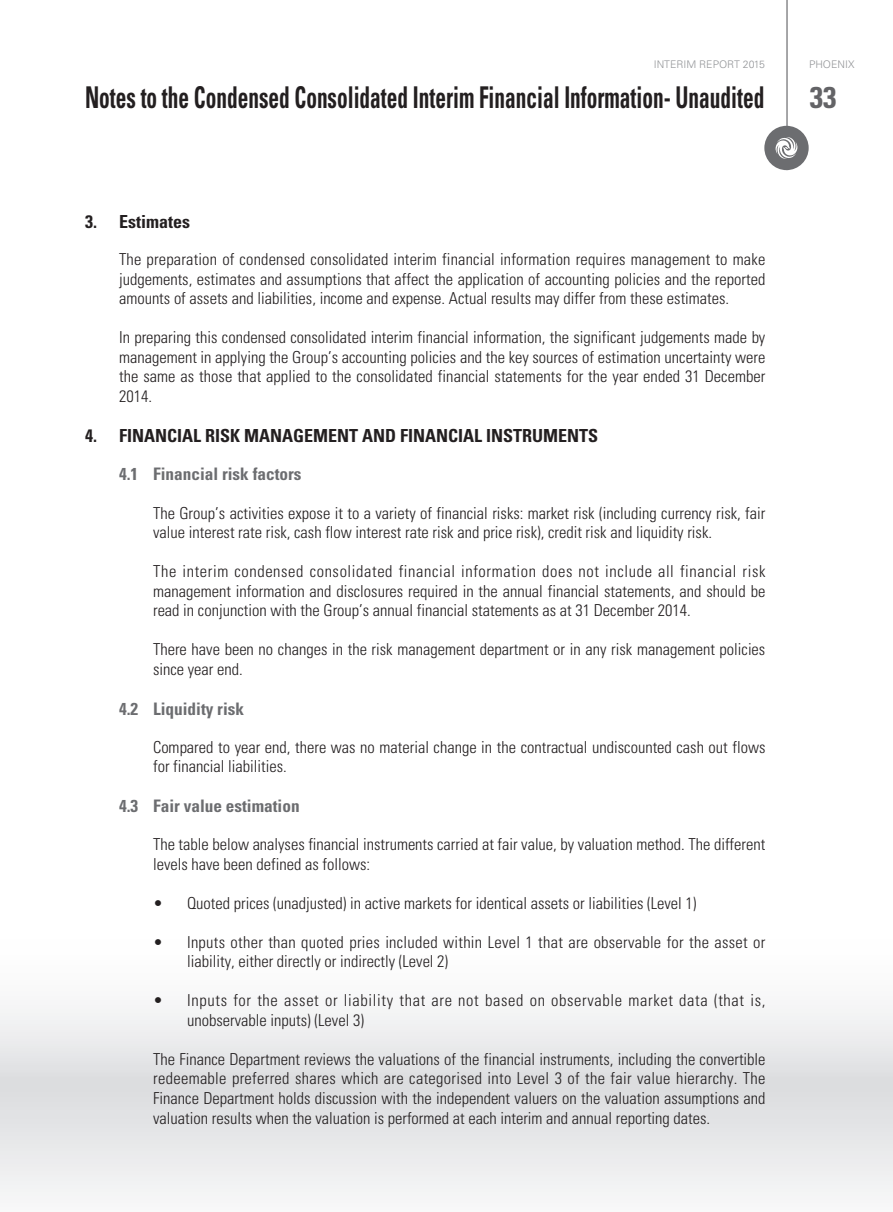
<style>
.page{position:relative;width:893px;height:1212px;background:#fff}
.page>*{position:absolute;margin:0;border:0;box-sizing:border-box;transform-origin:0 0}
.t1{font:700 condensed 30px "Univers LT Std";color:#231f20;scale:.71 1}
.t2{font:700 condensed 30px "Univers LT Std";color:#636366}
.t3{font:700 condensed 18px "Univers LT Std";color:#231f20}
.t4{font:700 condensed 17.25px "Univers LT Std";color:#6c6d70}
.t5{font:300 condensed 16.5px/19.5px "Univers LT Std";color:#231f20}
.t6{font:300 condensed 16.5px/19.5px "Univers LT Std";letter-spacing:.04em;color:#231f20}
.t7{font:300 10.5px "Univers LT Std";color:#939598}
</style>
<div class="page">
<hr style="left:786px;top:0;width:2px;height:170px;background:#636366">
<div style="left:764px;top:126px;width:45px;height:44px;background:#6c6d70;border-radius:50%"></div>
<svg style="left:775px;top:137px;width:23px;height:22px"></svg>
<svg style="left:0;top:1009px;width:893px;height:187px"></svg>
<p class="t7" style="left:654px;top:58px;width:113px">INTERIM REPORT 2015</p>
<p class="t7" style="left:809px;top:58px;width:47px">PHOENIX</p>
<h1 class="t1" style="left:85px;top:79px;width:958px">Notes to the Condensed Consolidated Interim Financial Information- Unaudited</h1>
<h1 class="t2" style="left:810px;top:79px;width:28px">33</h1>
<p class="t3" style="left:85px;top:210px;width:107px">3. Estimates</p>
<p class="t5" style="left:119px;top:250px;width:648px;text-align:justify">The preparation of condensed consolidated interim financial information requires management to make judgements, estimates and assumptions that affect the application of accounting policies and the reported amounts of assets and liabilities, income and expense. Actual results may differ from these estimates.</p>
<p class="t5" style="left:119px;top:328px;width:648px;text-align:justify">In preparing this condensed consolidated interim financial information, the significant judgements made by management in applying the Group’s accounting policies and the key sources of estimation uncertainty were the same as those that applied to the consolidated financial statements for the year ended 31 December 2014.</p>
<p class="t3" style="left:85px;top:425px;width:515px">4. FINANCIAL RISK MANAGEMENT AND FINANCIAL INSTRUMENTS</p>
<p class="t4" style="left:119px;top:464px;width:184px">4.1 Financial risk factors</p>
<p class="t5" style="left:153px;top:503px;width:614px">The Group’s activities expose it to a variety of financial risks: market risk (including currency risk, fair value interest rate risk, cash flow interest rate risk and price risk), credit risk and liquidity risk.</p>
<p class="t5" style="left:153px;top:562px;width:614px;text-align:justify">The interim condensed consolidated financial information does not include all financial risk management information and disclosures required in the annual financial statements, and should be read in conjunction with the Group’s annual financial statements as at 31 December 2014.</p>
<p class="t5" style="left:153px;top:640px;width:614px">There have been no changes in the risk management department or in any risk management policies since year end.</p>
<p class="t4" style="left:119px;top:698px;width:127px">4.2 Liquidity risk</p>
<p class="t5" style="left:153px;top:737px;width:614px">Compared to year end, there was no material change in the contractual undiscounted cash out flows for financial liabilities.</p>
<p class="t4" style="left:119px;top:795px;width:182px">4.3 Fair value estimation</p>
<p class="t5" style="left:153px;top:835px;width:614px">The table below analyses financial instruments carried at fair value, by valuation method. The different levels have been defined as follows:</p>
<p class="t5" style="left:153px;top:893px;width:545px">• Quoted prices (unadjusted) in active markets for identical assets or liabilities (Level 1)</p>
<p class="t5" style="left:187px;top:932px;width:580px;text-indent:-34px">• Inputs other than quoted pries included within Level 1 that are observable for the asset or liability, either directly or indirectly (Level 2)</p>
<p class="t6" style="left:187px;top:991px;width:580px;text-indent:-34px">• Inputs for the asset or liability that are not based on observable market data (that is, unobservable inputs) (Level 3)</p>
<p class="t5" style="left:153px;top:1049px;width:614px;text-align:justify">The Finance Department reviews the valuations of the financial instruments, including the convertible redeemable preferred shares which are categorised into Level 3 of the fair value hierarchy. The Finance Department holds discussion with the independent valuers on the valuation assumptions and valuation results when the valuation is performed at each interim and annual reporting dates.</p>
</div>
